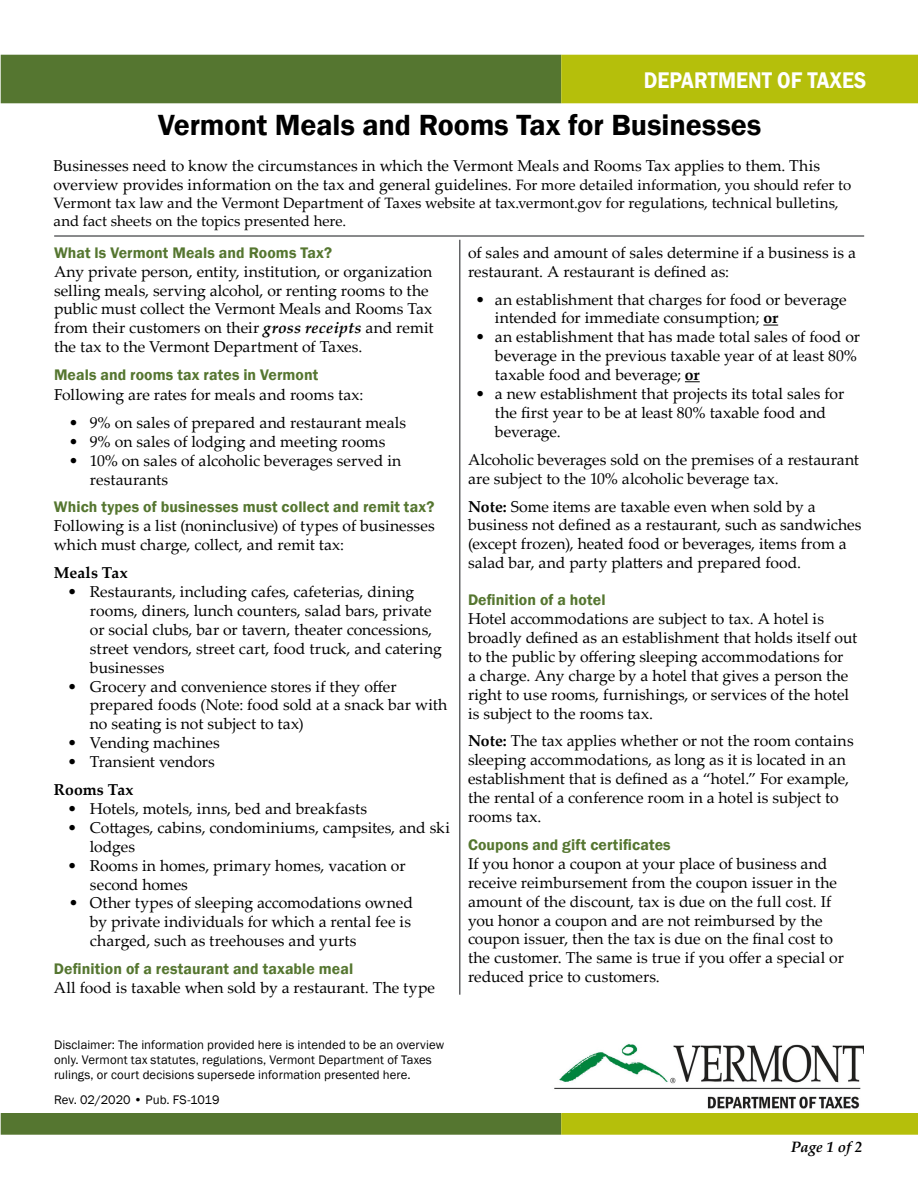
<style>
.page{position:relative;width:918px;height:1188px;background:#fff}
.page>*{position:absolute;margin:0;border:0;box-sizing:border-box;transform-origin:0 0}
.t1{font:600 30px "Franklin Gothic";letter-spacing:-.005em;color:#000}
.t2{font:600 23.25px "Franklin Gothic";color:#fff;scale:.9 1}
.t3{font:15.75px/18.9px "Palatino Linotype";color:#000}
.t4{font:600 15.75px "Franklin Gothic";letter-spacing:.005em;color:#557630}
.t5{font:700 15.75px "Palatino Linotype";letter-spacing:.005em;color:#000}
.t6{font:15px/18px "Palatino Linotype";color:#000}
.t7{font:italic 700 15px "Palatino Linotype";color:#000}
.t8{font:12.75px/15.3px "Franklin Gothic";letter-spacing:.005em;color:#000}
.s1{font-size:15px}
.s2{font-weight:700;font-style:italic}
.s3{font-weight:700}
</style>
<div class="page">
<svg style="left:763px;top:325px;width:15px;height:1px"></svg>
<svg style="left:685px;top:381px;width:15px;height:1px"></svg>
<div style="left:1px;top:55px;width:559px;height:48px;background:#557630"></div>
<div style="left:562px;top:55px;width:356px;height:48px;background:#b5bf0b"></div>
<div style="left:1px;top:1114px;width:559px;height:20px;background:#557630"></div>
<div style="left:1px;top:1113px;width:560px;height:22px;border:2px solid #557630"></div>
<div style="left:562px;top:1114px;width:356px;height:20px;background:#b5bf0b"></div>
<div style="left:561px;top:1113px;width:357px;height:22px;border:2px solid #b5bf0b"></div>
<hr style="left:459px;top:240px;width:1px;height:755px;background:#636466">
<hr style="left:54px;top:235px;width:810px;height:2px;background:#636466">
<img style="left:554px;top:1043px;width:310px;height:66px">
<h2 class="t2" style="left:644px;top:66px;width:249px">DEPARTMENT OF TAXES</h2>
<h1 class="t1" style="left:158px;top:107px;width:605px">Vermont Meals and Rooms Tax for Businesses</h1>
<p class="t3" style="left:54px;top:156px;width:799px">Businesses need to know the circumstances in which the Vermont Meals and Rooms Tax applies to them. This overview provides information on the tax and general guidelines. <span class="s1">For more detailed information, you should refer to</span></p>
<p class="t6" style="left:54px;top:194px;width:787px">Vermont tax law and the Vermont Department of Taxes website at tax.vermont.gov for regulations, technical bulletins, and fact sheets on the topics presented here.</p>
<p class="t4" style="left:54px;top:243px;width:280px">What ls Vermont Meals and Rooms Tax?</p>
<p class="t3" style="left:54px;top:261px;width:381px">Any private person, entity, institution, or organization selling meals, serving alcohol, or renting rooms to the public must collect the Vermont Meals and Rooms Tax from their customers on their <span class="s2">gross receipts</span> and remit the tax to the Vermont Department of Taxes.</p>
<p class="t4" style="left:54px;top:365px;width:266px">Meals and rooms tax rates in Vermont</p>
<p class="t3" style="left:54px;top:385px;width:311px">Following are rates for meals and rooms tax:</p>
<p class="t3" style="left:69px;top:412px;width:339px">• 9% on sales of prepared and restaurant meals</p>
<p class="t3" style="left:69px;top:431px;width:318px">• 9% on sales of lodging and meeting rooms</p>
<p class="t3" style="left:90px;top:450px;width:313px;text-indent:-21px">• 10% on sales of alcoholic beverages served in restaurants</p>
<p class="t4" style="left:54px;top:497px;width:382px">Which types of businesses must collect and remit tax?</p>
<p class="t3" style="left:54px;top:516px;width:382px">Following is a list (noninclusive) of types of businesses which must charge, collect, and remit tax:</p>
<p class="t5" style="left:54px;top:562px;width:75px">Meals Tax</p>
<p class="t3" style="left:90px;top:582px;width:353px;text-indent:-23px">• Restaurants, including cafes, cafeterias, dining rooms, diners, lunch counters, salad bars, private or social clubs, bar or tavern, theater concessions, street vendors, street cart, food truck, and catering businesses</p>
<p class="t3" style="left:90px;top:676px;width:359px;text-indent:-23px">• Grocery and convenience stores if they offer prepared foods (Note: food sold at a snack bar with no seating is not subject to tax)</p>
<p class="t3" style="left:67px;top:733px;width:154px">• Vending machines</p>
<p class="t3" style="left:67px;top:752px;width:149px">• Transient vendors</p>
<p class="t5" style="left:54px;top:778px;width:81px">Rooms Tax</p>
<p class="t3" style="left:67px;top:799px;width:301px">• Hotels, motels, inns, bed and breakfasts</p>
<p class="t3" style="left:90px;top:817px;width:362px;text-indent:-23px">• Cottages, cabins, condominiums, campsites, and ski lodges</p>
<p class="t3" style="left:90px;top:855px;width:317px;text-indent:-23px">• Rooms in homes, primary homes, vacation or second homes</p>
<p class="t3" style="left:90px;top:893px;width:325px;text-indent:-21px">• Other types of sleeping accomodations owned by private individuals for which a rental fee is charged, such as treehouses and yurts</p>
<p class="t4" style="left:54px;top:959px;width:301px">Definition of a restaurant and taxable meal</p>
<p class="t3" style="left:54px;top:978px;width:383px">All food is taxable when sold by a restaurant. The type</p>
<p class="t8" style="left:54px;top:1037px;width:392px">Disclaimer: The information provided here is intended to be an overview only. Vermont tax statutes, regulations, Vermont Department of Taxes rulings, or court decisions supersede information presented here.</p>
<p class="t8" style="left:54px;top:1092px;width:167px">Rev. 02/2020 • Pub. FS-1019</p>
<p class="t3" style="left:468px;top:242px;width:389px">of sales and amount of sales determine if a business is a restaurant. A restaurant is defined as:</p>
<p class="t3" style="left:495px;top:289px;width:353px;text-indent:-19px">• an establishment that charges for food or beverage intended for immediate consumption; <span class="s3">or</span></p>
<p class="t3" style="left:495px;top:327px;width:367px;text-indent:-19px">• an establishment that has made total sales of food or beverage in the previous taxable year of at least 80% taxable food and beverage; <span class="s3">or</span></p>
<p class="t3" style="left:495px;top:384px;width:351px;text-indent:-19px">• a new establishment that projects its total sales for the first year to be at least 80% taxable food and beverage.</p>
<p class="t3" style="left:468px;top:449px;width:393px">Alcoholic beverages sold on the premises of a restaurant are subject to the 10% alcoholic beverage tax.</p>
<p class="t3" style="left:468px;top:496px;width:395px"><span class="s3">Note:</span> Some items are taxable even when sold by a business not defined as a restaurant, such as sandwiches (except frozen), heated food or beverages, items from a salad bar, and party platters and prepared food.</p>
<p class="t4" style="left:468px;top:590px;width:139px">Definition of a hotel</p>
<p class="t3" style="left:468px;top:609px;width:391px">Hotel accommodations are subject to tax. A hotel is broadly defined as an establishment that holds itself out to the public by offering sleeping accommodations for<br>a charge. Any charge by a hotel that gives a person the right to use rooms, furnishings, or services of the hotel is subject to the rooms tax.</p>
<p class="t3" style="left:468px;top:731px;width:387px"><span class="s3">Note:</span> The tax applies whether or not the room contains sleeping accommodations, as long as it is located in an establishment that is defined as a “hotel.” For example, the rental of a conference room in a hotel is subject to rooms tax.</p>
<p class="t4" style="left:468px;top:835px;width:204px">Coupons and gift certificates</p>
<p class="t3" style="left:468px;top:853px;width:377px">If you honor a coupon at your place of business and receive reimbursement from the coupon issuer in the amount of the discount, tax is due on the full cost. If you honor a coupon and are not reimbursed by the coupon issuer, then the tax is due on the final cost to the customer. The same is true if you offer a special or reduced price to customers.</p>
<p class="t7" style="left:791px;top:1136px;width:73px">Page 1 of 2</p>
</div>
